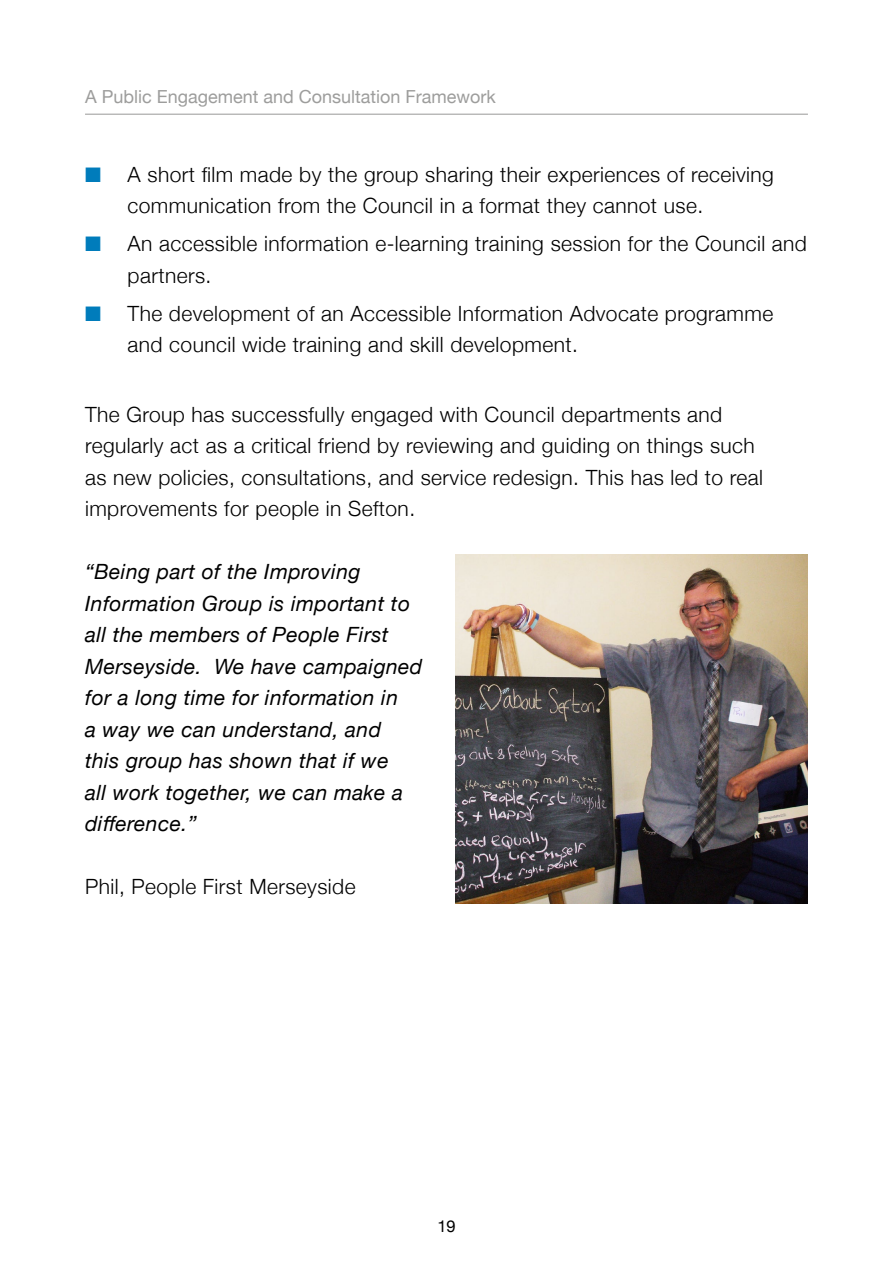
<style>
.page{position:relative;width:893px;height:1263px;background:#fff}
.page>*{position:absolute;margin:0;border:0;box-sizing:border-box;transform-origin:0 0}
.Body_Helvetica_Neue{font:300 21px/31.5px "Helvetica Neue";letter-spacing:.02em;color:#000}
.Body_Helvetica_Neue-2{font:italic 21px/31.5px "Helvetica Neue";letter-spacing:.02em;color:#000}
.t1{font:18px "Helvetica Neue";color:#9d9d9c}
.t2{font:16.5px "Helvetica Neue";color:#000}
.s1{color:#007cbb}
</style>
<div class="page">
<hr style="left:85px;top:114px;width:723px;height:1px;background:#9d9d9c">
<img style="left:455px;top:555px;width:353px;height:348px">
<p class="t1" style="left:85px;top:83px;width:412px">A Public Engagement and Consultation Framework</p>
<p class="Body_Helvetica_Neue" style="left:128px;top:157px;width:648px;text-indent:-43px"><span class="s1">■</span> A short film made by the group sharing their experiences of receiving communication from the Council in a format they cannot use.</p>
<p class="Body_Helvetica_Neue" style="left:128px;top:227px;width:681px;text-indent:-43px"><span class="s1">■</span> An accessible information e-learning training session for the Council and partners.</p>
<p class="Body_Helvetica_Neue" style="left:128px;top:296px;width:647px;text-indent:-43px"><span class="s1">■</span> The development of an Accessible Information Advocate programme and council wide training and skill development.</p>
<p class="Body_Helvetica_Neue" style="left:85px;top:397px;width:679px">The Group has successfully engaged with Council departments and regularly act as a critical friend by reviewing and guiding on things such as new policies, consultations, and service redesign. This has led to real improvements for people in Sefton.</p>
<p class="Body_Helvetica_Neue-2" style="left:85px;top:557px;width:339px">“Being part of the Improving<br>Information Group is important to all the members of People First<br>Merseyside. We have campaigned for a long time for information in<br>a way we can understand, and<br>this group has shown that if we<br>all work together, we can make a difference.”</p>
<p class="Body_Helvetica_Neue" style="left:85px;top:869px;width:272px">Phil, People First Merseyside</p>
<p class="t2" style="left:437px;top:1215px;width:20px">19</p>
</div>
